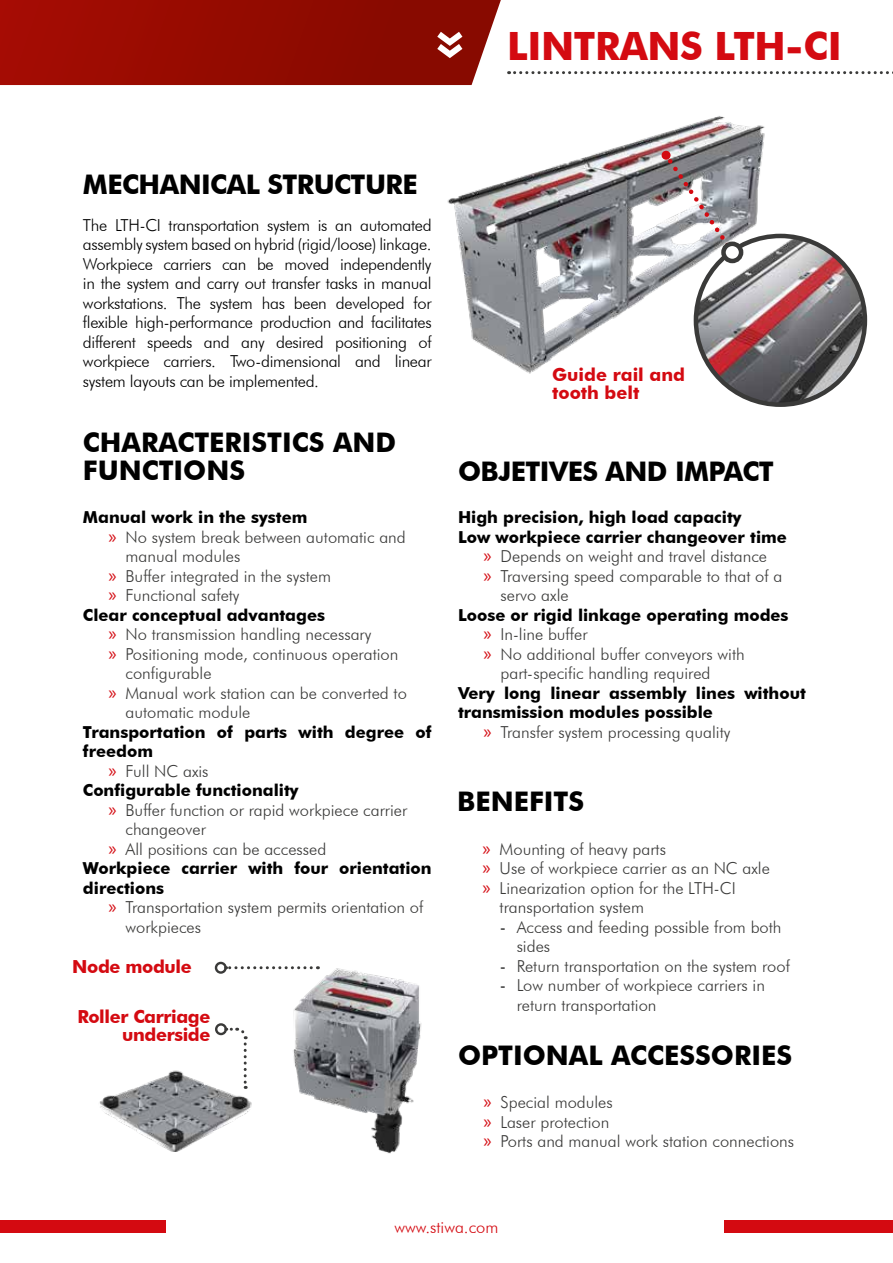
<style>
.page{position:relative;width:893px;height:1263px;background:#fff}
.page>*{position:absolute;margin:0;border:0;box-sizing:border-box;transform-origin:0 0}
.t1{font:700 52.8px "Futura BT";color:#fff}
.t2{font:700 39px "Futura BT";letter-spacing:-.01em;color:#d40a11}
.t3{font:700 27px/28.5px "Futura BT";color:#000}
.t4{font:700 27px "Futura BT";letter-spacing:-.02em;color:#000}
.t5{font:700 18px/18px "Futura BT";letter-spacing:-.02em;color:#d40a11;text-align:right}
.t6{font:700 18px/18px "Futura BT";color:#d40a11}
.t7{font:300 16.5px/19.5px "Futura BT";color:#3a3a39}
.t8{font:300 16.5px/19.5px "Futura BT";letter-spacing:-.02em;color:#000;text-align:justify}
.t9{font:700 16.5px "Futura BT";color:#000}
.t10{font:300 16.5px "Futura BT";color:#d40a11}
.s1{font-family:"Myriad Pro";font-weight:400;font-size:19.5px;color:#d40a11}
.s2{font-size:18px;color:#000}
</style>
<div class="page">
<div style="left:724px;top:1220px;width:169px;height:13px;background:#d40a11"></div>
<div style="left:0;top:1220px;width:166px;height:13px;background:#d40a11"></div>
<img style="left:285px;top:966px;width:137px;height:188px">
<img style="left:447px;top:116px;width:318px;height:258px">
<img style="left:99px;top:1070px;width:153px;height:81px">
<svg style="left:509px;top:71px;width:384px;height:3px"></svg>
<svg style="left:0;top:0;width:501px;height:85px;background:#961208"></svg>
<svg style="left:226px;top:1027px;width:22px;height:62px"></svg>
<div style="left:215px;top:1023px;width:12px;height:12px;border:2px solid #3a3a39;border-radius:50%"></div>
<svg style="left:227px;top:966px;width:84px;height:3px"></svg>
<div style="left:215px;top:962px;width:12px;height:12px;border:2px solid #3a3a39;border-radius:50%"></div>
<svg style="left:662px;top:153px;width:72px;height:102px"></svg>
<div style="left:662px;top:151px;width:9px;height:9px;background:#d40a11;border-radius:50%"></div>
<img style="left:696px;top:237px;width:161px;height:159px">
<div style="left:689px;top:229px;width:183px;height:182px;border:14px solid #fff;border-radius:50%"></div>
<img style="left:696px;top:236px;width:169px;height:169px;border-radius:84px">
<div style="left:694px;top:234px;width:173px;height:173px;border:4px solid #3a3a39;border-radius:50%"></div>
<svg style="left:723px;top:244px;width:18px;height:17px"></svg>
<div style="left:721px;top:242px;width:22px;height:21px;border:4px solid #3a3a39;border-radius:50%"></div>
<h1 class="t1" style="left:488px;top:31px;width:30px;rotate:90deg">»</h1>
<h3 class="t4" style="left:83px;top:168px;width:336px">MECHANICAL STRUCTURE</h3>
<p class="t8" style="left:83px;top:215px;width:350px">The LTH-CI transportation system is an automated assembly system based on hybrid (rigid/loose) linkage.<br>Workpiece carriers can be moved independently in the system and carry out transfer tasks in manual workstations. The system has been developed for flexible high-performance production and facilitates different speeds and any desired positioning of workpiece carriers. Two-dimensional and linear system layouts can be implemented.</p>
<h2 class="t2" style="left:507px;top:22px;width:336px">LINTRANS LTH-CI</h2>
<p class="t6" style="left:552px;top:365px;width:134px">Guide rail and tooth belt</p>
<h3 class="t3" style="left:83px;top:428px;width:315px">CHARACTERISTICS AND<br>FUNCTIONS</h3>
<p class="t9" style="left:83px;top:507px;width:226px">Manual work in the system</p>
<p class="t7" style="left:108px;top:527px;width:299px"><span class="s1">»</span> No system break between automatic and</p>
<p class="t7" style="left:125px;top:547px;width:116px">manual modules</p>
<p class="t7" style="left:108px;top:566px;width:224px"><span class="s1">»</span> Buffer integrated in the system</p>
<p class="t7" style="left:108px;top:586px;width:133px"><span class="s1">»</span> Functional safety</p>
<p class="t9" style="left:83px;top:605px;width:244px">Clear conceptual advantages</p>
<p class="t7" style="left:108px;top:625px;width:264px"><span class="s1">»</span> No transmission handling necessary</p>
<p class="t7" style="left:108px;top:644px;width:291px"><span class="s1">»</span> Positioning mode, continuous operation</p>
<p class="t7" style="left:125px;top:664px;width:88px">configurable</p>
<p class="t7" style="left:108px;top:683px;width:300px"><span class="s1">»</span> Manual work station can be converted to</p>
<p class="t7" style="left:125px;top:703px;width:126px">automatic module</p>
<p class="t9" style="left:83px;top:722px;width:350px">Transportation of parts with degree of</p>
<p class="t9" style="left:83px;top:741px;width:72px">freedom</p>
<p class="t7" style="left:108px;top:761px;width:102px"><span class="s1">»</span> Full NC axis</p>
<p class="t9" style="left:83px;top:780px;width:217px">Configurable functionality</p>
<p class="t7" style="left:108px;top:800px;width:300px"><span class="s1">»</span> Buffer function or rapid workpiece carrier</p>
<p class="t7" style="left:125px;top:820px;width:82px">changeover</p>
<p class="t7" style="left:108px;top:839px;width:219px"><span class="s1">»</span> All positions can be accessed</p>
<p class="t9" style="left:83px;top:858px;width:350px">Workpiece carrier with four orientation</p>
<p class="t9" style="left:83px;top:878px;width:83px">directions</p>
<p class="t7" style="left:108px;top:898px;width:316px"><span class="s1">»</span> Transportation system permits orientation of</p>
<p class="t7" style="left:125px;top:917px;width:77px">workpieces</p>
<p class="t5" style="left:72px;top:957px;width:121px">Node module</p>
<p class="t5" style="left:78px;top:1007px;width:134px">Roller Carriage underside</p>
<h3 class="t4" style="left:458px;top:455px;width:317px">OBJETIVES AND IMPACT</h3>
<p class="t9" style="left:458px;top:507px;width:285px">High precision, high load capacity</p>
<p class="t9" style="left:458px;top:527px;width:330px">Low workpiece carrier changeover time</p>
<p class="t7" style="left:483px;top:547px;width:285px"><span class="s1">»</span> Depends on weight and travel distance</p>
<p class="t7" style="left:483px;top:566px;width:300px"><span class="s1">»</span> Traversing speed comparable to that of a</p>
<p class="t7" style="left:500px;top:586px;width:70px">servo axle</p>
<p class="t9" style="left:458px;top:605px;width:332px">Loose or rigid linkage operating modes</p>
<p class="t7" style="left:483px;top:625px;width:106px"><span class="s1">»</span> In-line buffer</p>
<p class="t7" style="left:483px;top:644px;width:263px"><span class="s1">»</span> No additional buffer conveyors with</p>
<p class="t7" style="left:500px;top:664px;width:211px">part-specific handling required</p>
<p class="t9" style="left:458px;top:683px;width:349px">Very long linear assembly lines without</p>
<p class="t9" style="left:458px;top:702px;width:256px">transmission modules possible</p>
<p class="t7" style="left:483px;top:722px;width:248px"><span class="s1">»</span> Transfer system processing quality</p>
<h3 class="t3" style="left:457px;top:787px;width:128px">BENEFITS</h3>
<p class="t7" style="left:483px;top:839px;width:185px"><span class="s1">»</span> Mounting of heavy parts</p>
<p class="t7" style="left:483px;top:859px;width:289px"><span class="s1">»</span> Use of workpiece carrier as an NC axle</p>
<p class="t7" style="left:483px;top:878px;width:255px"><span class="s1">»</span> Linearization option for the LTH-CI</p>
<p class="t7" style="left:500px;top:898px;width:146px">transportation system</p>
<p class="t7" style="left:517px;top:917px;width:266px;text-indent:-17px"><span class="s2">-</span> Access and feeding possible from both sides</p>
<p class="t7" style="left:500px;top:956px;width:292px"><span class="s2">-</span> Return transportation on the system roof</p>
<p class="t7" style="left:517px;top:976px;width:250px;text-indent:-17px"><span class="s2">-</span> Low number of workpiece carriers in return transportation</p>
<h3 class="t3" style="left:458px;top:1041px;width:336px">OPTIONAL ACCESSORIES</h3>
<p class="t7" style="left:483px;top:1093px;width:312px"><span class="s1">»</span> Special modules<br><span class="s1">»</span> Laser protection<br><span class="s1">»</span> Ports and manual work station connections</p>
<p class="t10" style="left:394px;top:1217px;width:105px">www.stiwa.com</p>
</div>
